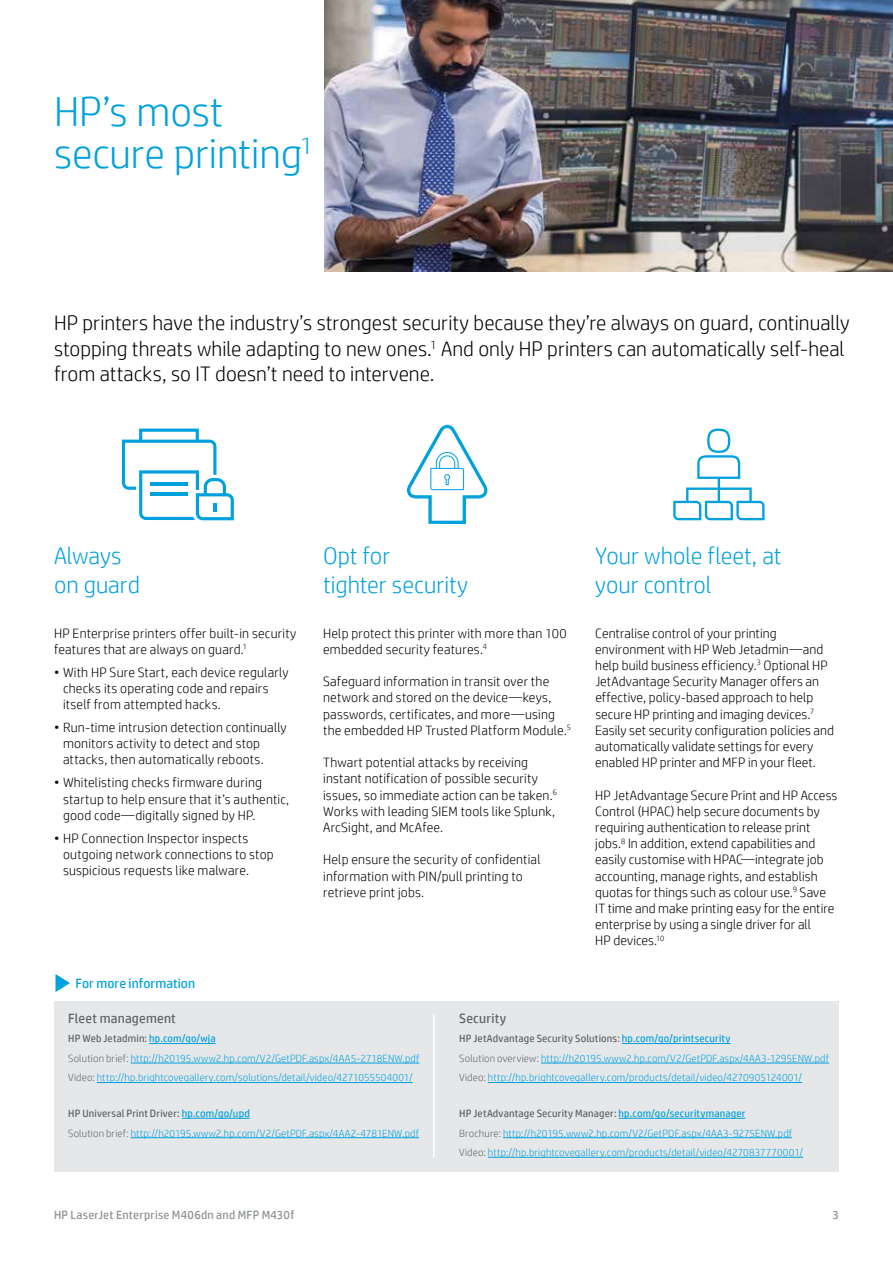
<style>
.page{position:relative;width:893px;height:1263px;background:#fff}
.page>*{position:absolute;margin:0;border:0;box-sizing:border-box;transform-origin:0 0}
.t1{font:300 42px/42px "HP Simplified";letter-spacing:-.005em;color:#00a1dd}
.t2{font:300 24px/28.8px "HP Simplified";color:#00a1dd}
.t3{font:300 21px/25.2px "HP Simplified";color:#000}
.t4{font:300 13.5px/16.2px "HP Simplified";letter-spacing:.01em;color:#000}
.t5{font:13.5px "HP Simplified";letter-spacing:.015em;color:#5e6468}
.t6{font:13.5px "HP Simplified";letter-spacing:.005em;color:#00a1dd}
.t7{font:12px "HP Simplified";letter-spacing:.02em;color:#8c9194}
.t8{font:300 10.5px/19.5px "HP Simplified";letter-spacing:.015em;color:#00a1dd}
.s1{font-weight:400;color:#5e6468}
.s2{font-weight:400}
.s3{color:#5e6468}
</style>
<div class="page">
<div style="left:54px;top:1001px;width:785px;height:170px;background:#e6e7e8"></div>
<svg style="left:56px;top:974px;width:14px;height:18px"></svg>
<hr style="left:149px;top:1043px;width:67px;height:1px;background:#00a1dd">
<hr style="left:131px;top:1062px;width:288px;height:1px;background:#00a1dd">
<hr style="left:97px;top:1082px;width:316px;height:1px;background:#00a1dd">
<hr style="left:182px;top:1118px;width:68px;height:1px;background:#00a1dd">
<hr style="left:131px;top:1137px;width:288px;height:1px;background:#00a1dd">
<hr style="left:622px;top:1043px;width:109px;height:1px;background:#00a1dd">
<hr style="left:541px;top:1062px;width:288px;height:1px;background:#00a1dd">
<hr style="left:488px;top:1082px;width:314px;height:1px;background:#00a1dd">
<hr style="left:619px;top:1118px;width:126px;height:1px;background:#00a1dd">
<hr style="left:503px;top:1137px;width:289px;height:1px;background:#00a1dd">
<hr style="left:488px;top:1157px;width:315px;height:1px;background:#00a1dd">
<hr style="left:433px;top:1014px;width:2px;height:143px;background:#fff">
<svg style="left:122px;top:429px;width:112px;height:91px"></svg>
<svg style="left:673px;top:429px;width:92px;height:91px"></svg>
<svg style="left:407px;top:425px;width:80px;height:99px"></svg>
<img style="left:325px;top:0;width:568px;height:271px">
<h1 class="t1" style="left:54px;top:89px;width:261px">HP’s most secure printing<sup>1</sup></h1>
<p class="t3" style="left:54px;top:310px;width:797px">HP printers have the industry’s strongest security because they’re always on guard, continually stopping threats while adapting to new ones.<sup>1</sup> And only HP printers can automatically self-heal from attacks, so IT doesn’t need to intervene.</p>
<h2 class="t2" style="left:54px;top:540px;width:87px">Always on guard</h2>
<p class="t4" style="left:54px;top:624px;width:244px">HP Enterprise printers offer built-in security features that are always on guard.<sup>1</sup></p>
<p class="t4" style="left:63px;top:663px;width:227px;text-indent:-9px">• With HP Sure Start, each device regularly checks its operating code and repairs itself from attempted hacks.</p>
<p class="t4" style="left:63px;top:719px;width:225px;text-indent:-9px">• Run-time intrusion detection continually monitors activity to detect and stop attacks, then automatically reboots.</p>
<p class="t4" style="left:63px;top:774px;width:228px;text-indent:-9px">• Whitelisting checks firmware during startup to help ensure that it’s authentic, good code—digitally signed by HP.</p>
<p class="t4" style="left:63px;top:830px;width:212px;text-indent:-9px">• HP Connection Inspector inspects outgoing network connections to stop suspicious requests like malware.</p>
<h2 class="t2" style="left:323px;top:540px;width:147px">Opt for<br>tighter security</h2>
<p class="t4" style="left:323px;top:624px;width:245px">Help protect this printer with more than 100 embedded security features.<sup>4</sup></p>
<p class="t4" style="left:323px;top:673px;width:249px">Safeguard information in transit over the network and stored on the device—keys, passwords, certificates, and more—using the embedded HP Trusted Platform Module.<sup>5</sup></p>
<p class="t4" style="left:323px;top:754px;width:235px">Thwart potential attacks by receiving instant notification of possible security issues, so immediate action can be taken.<sup>6<br></sup>Works with leading SIEM tools like Splunk, ArcSight, and McAfee.</p>
<p class="t4" style="left:323px;top:851px;width:219px">Help ensure the security of confidential information with PIN/pull printing to retrieve print jobs.</p>
<h2 class="t2" style="left:595px;top:540px;width:188px">Your whole fleet, at your control</h2>
<p class="t4" style="left:595px;top:624px;width:240px">Centralise control of your printing environment with HP Web Jetadmin—and help build business efficiency.<sup>3</sup> Optional HP JetAdvantage Security Manager offers an effective, policy-based approach to help secure HP printing and imaging devices.<sup>7<br></sup>Easily set security configuration policies and automatically validate settings for every enabled HP printer and MFP in your fleet.</p>
<p class="t4" style="left:595px;top:786px;width:244px">HP JetAdvantage Secure Print and HP Access Control (HPAC) help secure documents by requiring authentication to release print jobs.<sup>8</sup> In addition, extend capabilities and easily customise with HPAC—integrate job accounting, manage rights, and establish quotas for things such as colour use.<sup>9</sup> Save IT time and make printing easy for the entire enterprise by using a single driver for all<br>HP devices.<sup>10</sup></p>
<p class="t6" style="left:76px;top:975px;width:121px">For more information</p>
<p class="t5" style="left:68px;top:1009px;width:109px">Fleet management</p>
<p class="t8" style="left:68px;top:1029px;width:353px"><span class="s1">HP Web Jetadmin:</span> <span class="s2">hp.com/go/wja<br></span><span class="s3">Solution brief:</span> http://h20195.www2.hp.com/V2/GetPDF.aspx/4AA5-2718ENW.pdf<br><span class="s3">Video:</span> http://hp.brightcovegallery.com/solutions/detail/video/4271055504001/</p>
<p class="t8" style="left:68px;top:1103px;width:352px"><span class="s1">HP Universal Print Driver:</span> <span class="s2">hp.com/go/upd<br></span><span class="s3">Solution brief:</span> http://h20195.www2.hp.com/V2/GetPDF.aspx/4AA2-4781ENW.pdf</p>
<p class="t5" style="left:459px;top:1009px;width:49px">Security</p>
<p class="t8" style="left:459px;top:1029px;width:371px"><span class="s1">HP JetAdvantage Security Solutions:</span> <span class="s2">hp.com/go/printsecurity<br></span><span class="s3">Solution overview:</span> http://h20195.www2.hp.com/V2/GetPDF.aspx/4AA3-1295ENW.pdf<br><span class="s3">Video:</span> http://hp.brightcovegallery.com/products/detail/video/4270905124001/</p>
<p class="t8" style="left:459px;top:1103px;width:345px"><span class="s1">HP JetAdvantage Security Manager:</span> <span class="s2">hp.com/go/securitymanager<br></span><span class="s3">Brochure:</span> http://h20195.www2.hp.com/V2/GetPDF.aspx/4AA3-9275ENW.pdf<br><span class="s3">Video:</span> http://hp.brightcovegallery.com/products/detail/video/4270837770001/</p>
<p class="t7" style="left:54px;top:1207px;width:242px">HP LaserJet Enterprise M406dn and MFP M430f</p>
<p class="t7" style="left:832px;top:1207px;width:8px">3</p>
</div>
